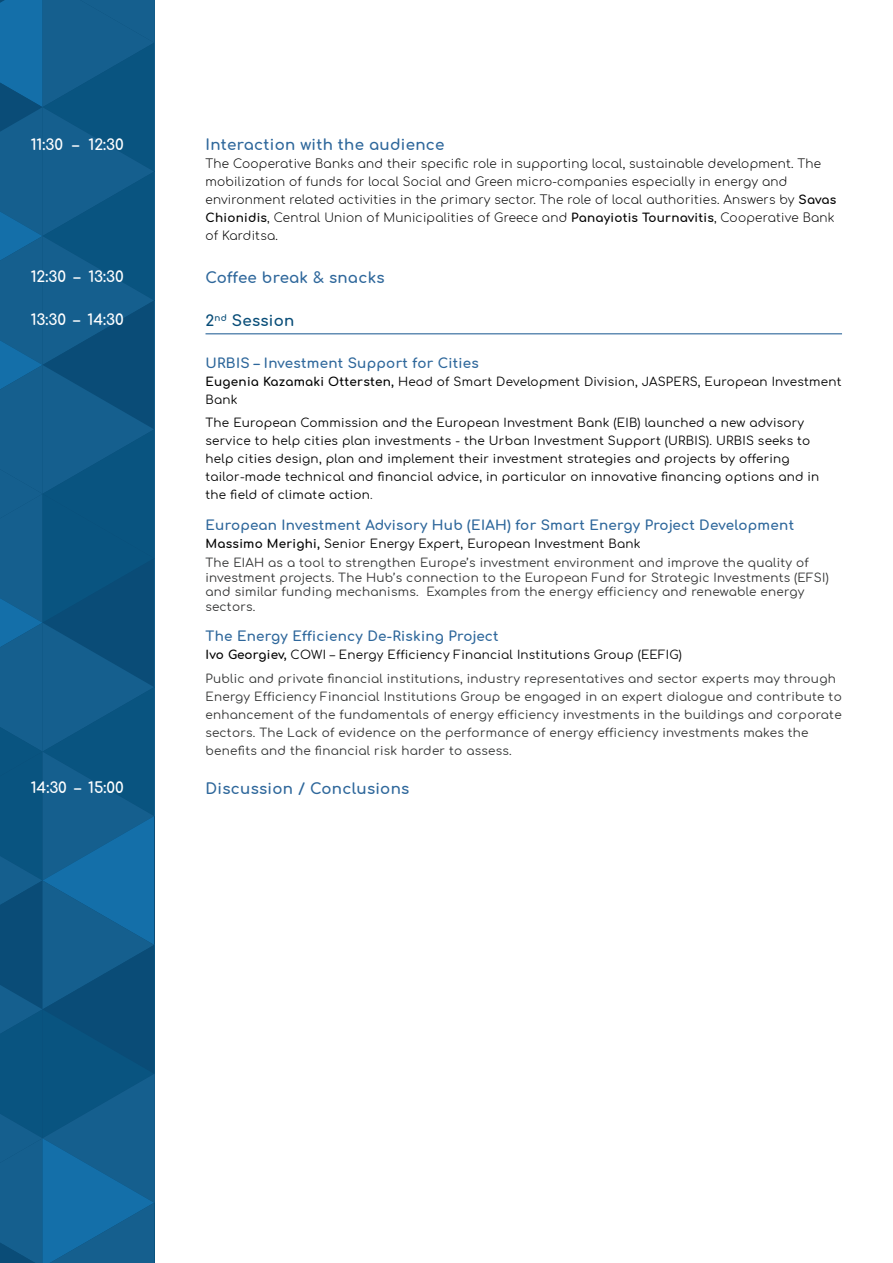
<style>
.page{position:relative;width:893px;height:1263px;background:#fff}
.page>*{position:absolute;margin:0;border:0;box-sizing:border-box;transform-origin:0 0}
.t1{font:700 15px "Comfortaa";letter-spacing:.02em;color:#2e679b}
.t2{font:700 15px "Comfortaa";color:#fff}
.t3{font:700 15px "Comfortaa";letter-spacing:.02em;color:#074c77}
.t4{font:700 13.5px "Comfortaa";letter-spacing:.02em;color:#2e679b}
.t5{font:12px/18px "Comfortaa";letter-spacing:.02em;color:#313232}
.t6{font:12px/18px "Comfortaa";letter-spacing:.02em;color:#000}
.t7{font:300 12px/18px "Comfortaa";letter-spacing:.02em;color:#000}
.s1{font-weight:700}
.s2{color:#313232}
.s3{font-weight:700;color:#000}
.s4{color:#000}
</style>
<div class="page">
<svg style="left:0;top:0;width:155px;height:1263px;background:#105a89"></svg>
<hr style="left:206px;top:333px;width:636px;height:1px;background:#2e679b">
<p class="t2" style="left:31px;top:130px;width:95px">11:30 – 12:30</p>
<p class="t2" style="left:31px;top:262px;width:95px">12:30 – 13:30</p>
<p class="t2" style="left:31px;top:306px;width:95px">13:30 – 14:30</p>
<p class="t2" style="left:31px;top:773px;width:95px">14:30 – 15:00</p>
<p class="t1" style="left:206px;top:130px;width:241px">Interaction with the audience</p>
<p class="t7" style="left:206px;top:153px;width:632px">The Cooperative Banks and their specific role in supporting local, sustainable development. The mobilization of funds for local Social and Green micro-companies especially in energy and environment related activities in the primary sector. The role of local authorities. Answers by <span class="s1">Savas Chionidis</span>, Central Union of Municipalities of Greece and <span class="s1">Panayiotis Tournavitis</span>, Cooperative Bank of Karditsa.</p>
<p class="t1" style="left:205px;top:264px;width:181px">Coffee break &amp; snacks</p>
<p class="t3" style="left:205px;top:307px;width:90px">2<sup>nd</sup> Session</p>
<p class="t4" style="left:206px;top:350px;width:275px">URBIS – Investment Support for Cities</p>
<p class="t6" style="left:206px;top:371px;width:638px"><span class="s1">Eugenia Kazamaki Ottersten,</span> Head of Smart Development Division, JASPERS, European Investment<br>Bank</p>
<p class="t6" style="left:206px;top:412px;width:615px">The European Commission and the European Investment Bank (EIB) launched a new advisory service to help cities plan investments - the Urban Investment Support (URBIS). URBIS seeks to help cities design, plan and implement their investment strategies and projects by offering tailor-made technical and financial advice, in particular on innovative financing options and in the field of climate action<span class="s2">.</span></p>
<p class="t4" style="left:206px;top:512px;width:590px">European Investment Advisory Hub (EIAH) for Smart Energy Project Development</p>
<p class="t5" style="left:206px;top:532px;width:605px;line-height:19.8px"><span class="s3">Massimo Merighi,</span> <span class="s4">Senior Energy Expert, European Investment Bank<br></span>The EIAH as a tool to strengthen Europe’s investment environment and improve the quality of</p>
<p class="t5" style="left:206px;top:569px;width:625px;line-height:14.4px">investment projects. The Hub’s connection to the European Fund for Strategic Investments (EFSI) and similar funding mechanisms. Examples from the energy efficiency and renewable energy sectors.</p>
<p class="t4" style="left:206px;top:624px;width:295px">The Energy Efficiency De-Risking Project</p>
<p class="t5" style="left:206px;top:642px;width:632px;line-height:23.4px"><span class="s3">Ιvo Georgiev,</span> <span class="s4">COWI – Energy Efficiency Financial Institutions Group (EEFIG)<br></span>Public and private financial institutions, industry representatives and sector experts may through</p>
<p class="t5" style="left:206px;top:686px;width:638px">Energy Efficiency Financial Institutions Group be engaged in an expert dialogue and contribute to enhancement of the fundamentals of energy efficiency investments in the buildings and corporate sectors. The Lack of evidence on the performance of energy efficiency investments makes the benefits and the financial risk harder to assess.</p>
<p class="t1" style="left:206px;top:775px;width:205px">Discussion / Conclusions</p>
</div>
